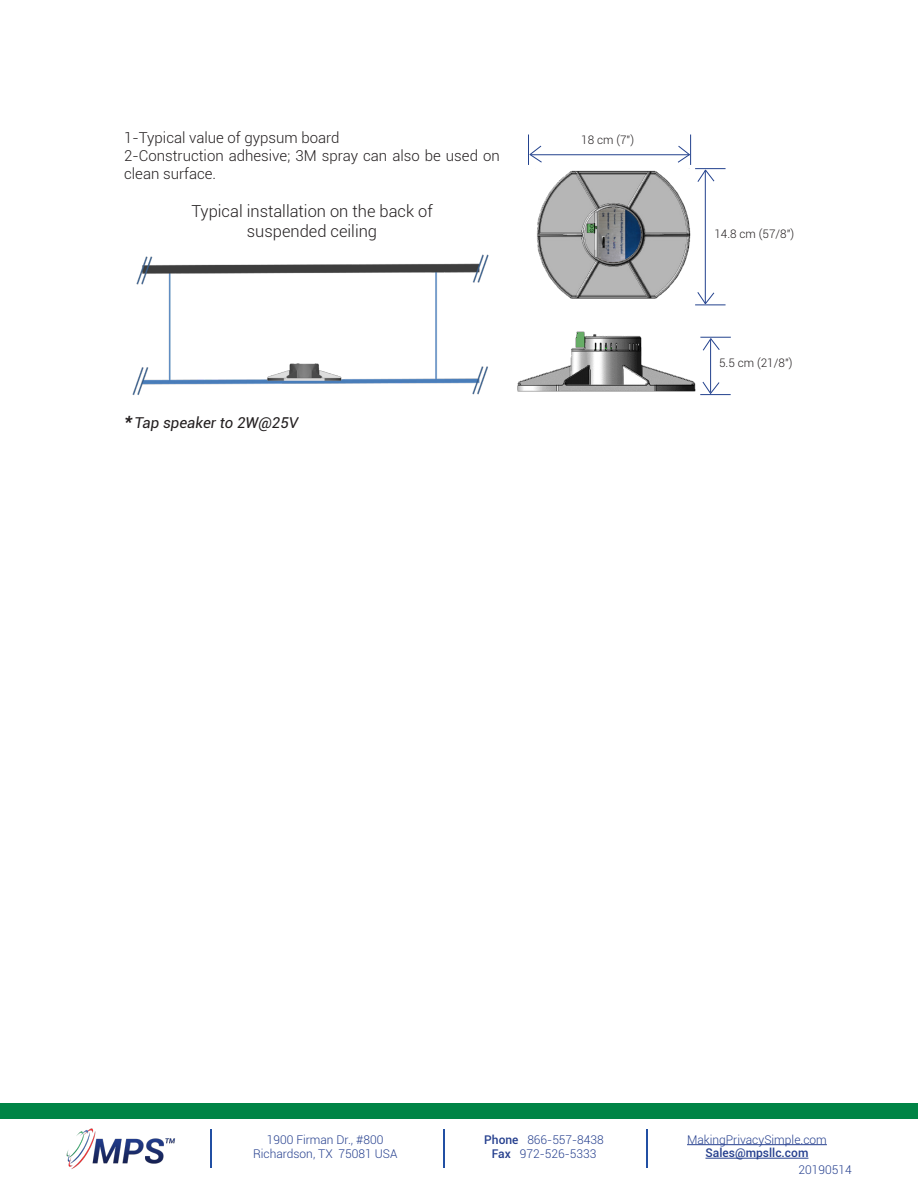
<style>
.page{position:relative;width:918px;height:1188px;background:#fff}
.page>*{position:absolute;margin:0;border:0;box-sizing:border-box;transform-origin:0 0}
.t1{font:italic 21px "Roboto";color:#231f20}
.t2{font:300 16.5px "Roboto";color:#231f20}
.t3{font:300 15px/18px "Roboto";color:#231f20}
.t4{font:italic 15px "Roboto";color:#231f20}
.t5{font:300 12px/13.5px "Roboto";color:#253f8e;text-align:center}
.t6{font:500 12px "Roboto";color:#253f8e}
.t7{font:300 11.7px "Roboto";color:#231f20}
.s1{font-weight:500}
</style>
<div class="page">
<div style="left:0;top:1103px;width:918px;height:16px;background:#008446"></div>
<hr style="left:443px;top:1129px;width:1px;height:39px;background:#214fa3">
<hr style="left:646px;top:1129px;width:2px;height:39px;background:#214fa3">
<hr style="left:687px;top:1144px;width:140px;height:1px;background:#253f8e">
<hr style="left:705px;top:1158px;width:103px;height:1px;background:#253f8e">
<hr style="left:211px;top:1129px;width:1px;height:39px;background:#214fa3">
<img style="left:66px;top:1128px;width:109px;height:41px">
<img style="left:132px;top:254px;width:357px;height:141px">
<svg style="left:702px;top:381px;width:18px;height:13px"></svg>
<hr style="left:700px;top:394px;width:31px;height:1px;background:#23428e">
<img style="left:537px;top:170px;width:154px;height:129px">
<img style="left:517px;top:331px;width:185px;height:61px">
<hr style="left:531px;top:154px;width:158px;height:1px;background:#23428e">
<svg style="left:677px;top:145px;width:13px;height:18px"></svg>
<svg style="left:529px;top:145px;width:14px;height:18px"></svg>
<hr style="left:528px;top:135px;width:1px;height:30px;background:#23428e">
<hr style="left:690px;top:135px;width:1px;height:30px;background:#23428e">
<hr style="left:705px;top:170px;width:1px;height:134px;background:#23428e">
<svg style="left:697px;top:291px;width:18px;height:13px"></svg>
<svg style="left:697px;top:169px;width:18px;height:14px"></svg>
<hr style="left:695px;top:168px;width:31px;height:1px;background:#23428e">
<hr style="left:695px;top:304px;width:31px;height:1px;background:#23428e">
<hr style="left:710px;top:340px;width:1px;height:53px;background:#23428e">
<svg style="left:702px;top:338px;width:18px;height:13px"></svg>
<hr style="left:700px;top:337px;width:31px;height:1px;background:#23428e">
<p class="t3" style="left:124px;top:128px;width:217px">1-Typical value of gypsum board</p>
<p class="t3" style="left:124px;top:146px;width:377px">2-Construction adhesive; 3M spray can also be used on clean surface.</p>
<p class="t2" style="left:191px;top:200px;width:243px">Typical installation on the back of</p>
<p class="t2" style="left:247px;top:219px;width:132px">suspended ceiling</p>
<p class="t1" style="left:124px;top:404px;width:11px">*</p>
<p class="t4" style="left:134px;top:412px;width:165px">Tap speaker to 2W@25V</p>
<p class="t7" style="left:581px;top:132px;width:54px">18 cm (7")</p>
<p class="t7" style="left:714px;top:226px;width:81px">14.8 cm (57/8")</p>
<p class="t7" style="left:719px;top:354px;width:75px">5.5 cm (21/8")</p>
<p class="t5" style="left:253px;top:1133px;width:146px">1900 Firman Dr., #800<br>Richardson, TX 75081 USA</p>
<p class="t5" style="left:484px;top:1133px;width:121px"><span class="s1">Phone</span> 866-557-8438<br><span class="s1">Fax</span> 972-526-5333</p>
<p class="t5" style="left:687px;top:1132px;width:141px">MakingPrivacySimple.com</p>
<p class="t6" style="left:705px;top:1145px;width:104px">Sales@mpsllc.com</p>
<p class="t5" style="left:798px;top:1162px;width:55px">20190514</p>
</div>
